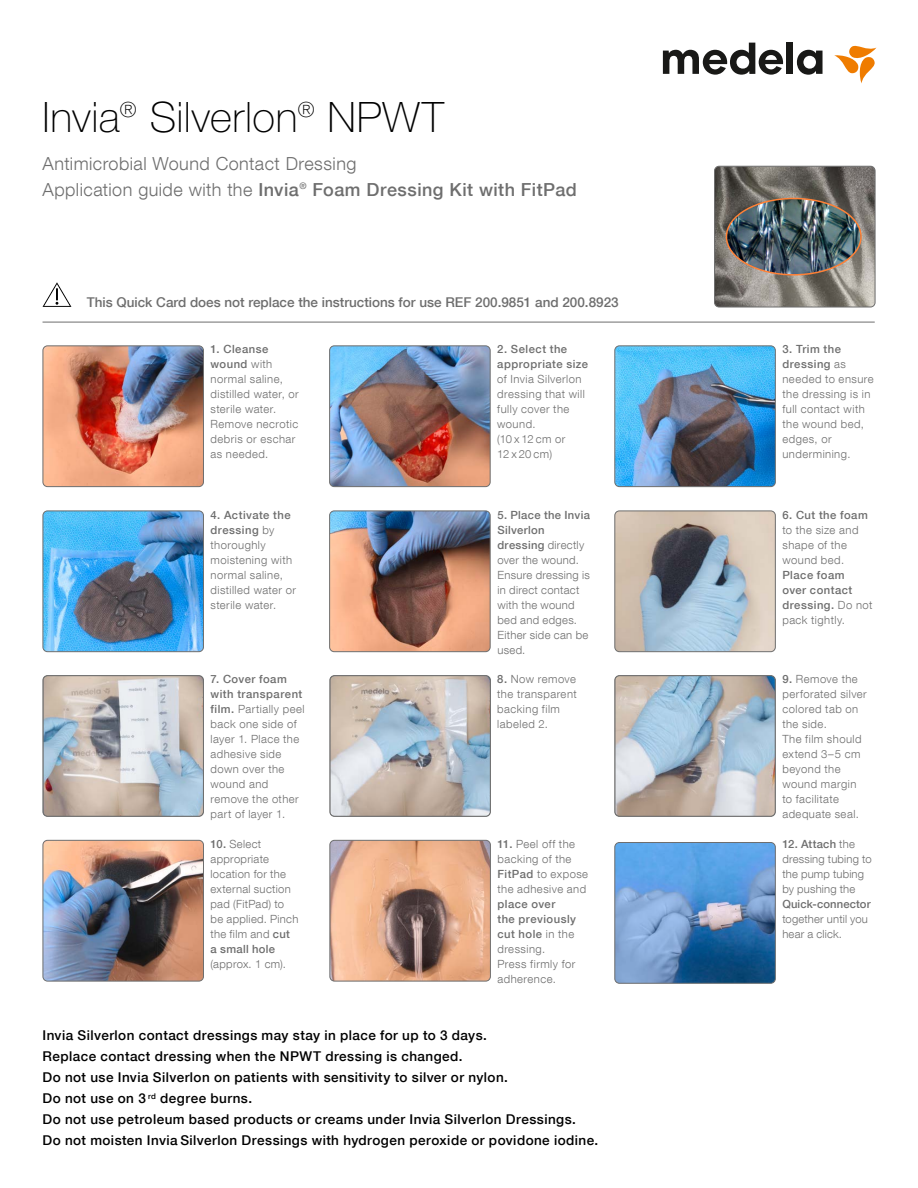
<style>
.page{position:relative;width:918px;height:1188px;background:#fff}
.page>*{position:absolute;margin:0;border:0;box-sizing:border-box;transform-origin:0 0}
.t1{font:100 42px "Helvetica Neue LTW1 G";letter-spacing:.015em;color:#000}
.t2{font:300 18px/25.5px "Helvetica Neue LT Com";letter-spacing:.025em;color:#6e6e6e}
.t3{font:500 13.5px/21px "Helvetica Neue LT Com";letter-spacing:.03em;color:#000}
.t4{font:500 13.5px "Helvetica Neue LT Com";color:#6e6e6e}
.t5{font:300 11.25px/15px "Helvetica Neue LT Com";letter-spacing:.04em;color:#6e6e6e}
.t6{font:500 11.25px/15px "Helvetica Neue LT Com";letter-spacing:.045em;color:#6e6e6e}
.t7{font:300 11.25px/15px "Helvetica Neue LT Com";letter-spacing:.015em;color:#6e6e6e}
.t8{font:300 11.25px/15px "Helvetica Neue LT Com";letter-spacing:.02em;color:#6e6e6e}
.t9{font:500 11.25px "Helvetica Neue LT Com";letter-spacing:.01em;color:#6e6e6e}
.s1{font-weight:500}
.s2{font-weight:300}
</style>
<div class="page">
<svg style="left:43px;top:282px;width:28px;height:25px"></svg>
<hr style="left:43px;top:322px;width:832px;height:1px;background:#6e6e6e">
<img style="left:43px;top:347px;width:159px;height:140px">
<div style="left:43px;top:345px;width:161px;height:142px;border:1px solid #6e6e6e;border-radius:5px"></div>
<img style="left:43px;top:511px;width:160px;height:141px">
<div style="left:43px;top:511px;width:161px;height:141px;border:1px solid #6e6e6e;border-radius:5px"></div>
<svg style="left:616px;top:677px;width:158px;height:138px;background:#b2bbc2"></svg>
<div style="left:614px;top:675px;width:162px;height:142px;border:1px solid #6e6e6e;border-radius:5px"></div>
<img style="left:616px;top:844px;width:158px;height:138px">
<div style="left:614px;top:842px;width:162px;height:142px;border:1px solid #6e6e6e;border-radius:5px"></div>
<img style="left:715px;top:166px;width:160px;height:141px">
<div style="left:714px;top:166px;width:161px;height:141px;border:1px solid #6e6e6e;border-radius:5px"></div>
<img style="left:331px;top:347px;width:158px;height:140px">
<div style="left:329px;top:345px;width:162px;height:142px;border:1px solid #6e6e6e;border-radius:5px"></div>
<img style="left:330px;top:511px;width:159px;height:141px">
<div style="left:329px;top:511px;width:162px;height:141px;border:1px solid #6e6e6e;border-radius:5px"></div>
<img style="left:43px;top:840px;width:159px;height:140px">
<div style="left:43px;top:840px;width:161px;height:142px;border:1px solid #6e6e6e;border-radius:5px"></div>
<svg style="left:43px;top:676px;width:159px;height:139px;background:#c0bfc0"></svg>
<div style="left:43px;top:675px;width:161px;height:142px;border:1px solid #6e6e6e;border-radius:5px"></div>
<img style="left:616px;top:347px;width:158px;height:140px">
<div style="left:614px;top:345px;width:162px;height:142px;border:1px solid #6e6e6e;border-radius:5px"></div>
<img style="left:616px;top:511px;width:158px;height:141px">
<div style="left:614px;top:511px;width:162px;height:141px;border:1px solid #6e6e6e;border-radius:5px"></div>
<img style="left:331px;top:840px;width:158px;height:140px">
<div style="left:329px;top:840px;width:162px;height:142px;border:1px solid #6e6e6e;border-radius:5px"></div>
<svg style="left:331px;top:677px;width:158px;height:138px;background:#bebdbc"></svg>
<div style="left:329px;top:675px;width:162px;height:142px;border:1px solid #6e6e6e;border-radius:5px"></div>
<div style="left:787px;top:43px;width:6px;height:31px;background:#191917"></div>
<svg style="left:797px;top:50px;width:26px;height:25px"></svg>
<svg style="left:663px;top:43px;width:120px;height:32px"></svg>
<svg style="left:834px;top:45px;width:42px;height:38px"></svg>
<img style="left:726px;top:198px;width:135px;height:77px">
<div style="left:726px;top:198px;width:136px;height:78px;border:2px solid #ff8136;border-radius:50%"></div>
<h1 class="t1" style="left:43px;top:92px;width:403px">Invia<sup>®</sup> Silverlon<sup>®</sup> NPWT</h1>
<h2 class="t2" style="left:43px;top:151px;width:536px">Antimicrobial Wound Contact Dressing<br>Application guide with the <span class="s1">Invia</span><sup>®</sup> <span class="s1">Foam Dressing Kit with FitPad</span></h2>
<p class="t4" style="left:87px;top:295px;width:534px">This Quick Card does not replace the instructions for use REF 200.9851 and 200.8923</p>
<p class="t5" style="left:211px;top:342px;width:90px"><span class="s1">1. Cleanse wound</span> with normal saline, distilled water, or sterile water.<br>Remove necrotic debris or eschar as needed.</p>
<p class="t6" style="left:497px;top:342px;width:92px">2. Select the appropriate size</p>
<p class="t5" style="left:497px;top:372px;width:89px">of Invia Silverlon dressing that will fully cover the wound.<br>(10 x 12 cm or<br>12 x 20 cm)</p>
<p class="t5" style="left:211px;top:507px;width:87px"><span class="s1">4. Activate the dressing</span> by thoroughly moistening with normal saline, distilled water or sterile water.</p>
<p class="t5" style="left:211px;top:672px;width:96px"><span class="s1">7. Cover foam with transparent film.</span> Partially peel back one side of layer 1. Place the adhesive side down over the wound and remove the other part of layer 1.</p>
<p class="t5" style="left:211px;top:836px;width:89px"><span class="s1">10.</span> Select appropriate location for the external suction pad (FitPad) to be applied. Pinch the film and <span class="s1">cut a small hole</span></p>
<p class="t5" style="left:211px;top:956px;width:77px">(approx. 1 cm).</p>
<p class="t5" style="left:497px;top:507px;width:94px"><span class="s1">5. Place the Invia<br>Silverlon dressing</span> directly over the wound.<br>Ensure dressing is in direct contact with the wound bed and edges.<br>Either side can be used.</p>
<p class="t5" style="left:497px;top:672px;width:81px"><span class="s1">8.</span> Now remove the transparent backing film labeled 2.</p>
<p class="t5" style="left:497px;top:836px;width:92px"><span class="s1">11.</span> Peel off the backing of the<br><span class="s1">FitPad</span> to expose the adhesive and</p>
<p class="t5" style="left:497px;top:896px;width:80px"><span class="s1">place over<br>the previously cut hole</span> in the dressing.<br>Press firmly for adherence.</p>
<p class="t3" style="left:43px;top:1025px;width:557px">Invia Silverlon contact dressings may stay in place for up to 3 days.<br>Replace contact dressing when the NPWT dressing is changed.<br>Do not use Invia Silverlon on patients with sensitivity to silver or nylon.<br>Do not use on 3 <sup>rd</sup> degree burns.<br>Do not use petroleum based products or creams under Invia Silverlon Dressings.<br>Do not moisten Invia Silverlon Dressings with hydrogen peroxide or povidone iodine.</p>
<p class="t5" style="left:782px;top:342px;width:93px"><span class="s1">3. Trim the dressing</span> as needed to ensure the dressing is in full contact with the wound bed, edges, or undermining.</p>
<p class="t6" style="left:782px;top:507px;width:87px">6. Cut the foam</p>
<p class="t5" style="left:782px;top:522px;width:78px">to the size and shape of the wound bed.</p>
<p class="t6" style="left:782px;top:567px;width:92px">Place foam<br>over contact dressing. <span class="s2">Do not pack tightly.</span></p>
<p class="t5" style="left:782px;top:671px;width:86px"><span class="s1">9.</span> Remove the perforated silver colored tab on the side.<br>The film should extend 3–5 cm beyond the wound margin to facilitate adequate seal.</p>
<p class="t7" style="left:782px;top:836px;width:91px"><span class="s1">12. Attach</span> the dressing tubing to the pump tubing by pushing the</p>
<p class="t9" style="left:782px;top:897px;width:90px">Quick-connector</p>
<p class="t8" style="left:782px;top:911px;width:87px">together until you hear a click.</p>
</div>
